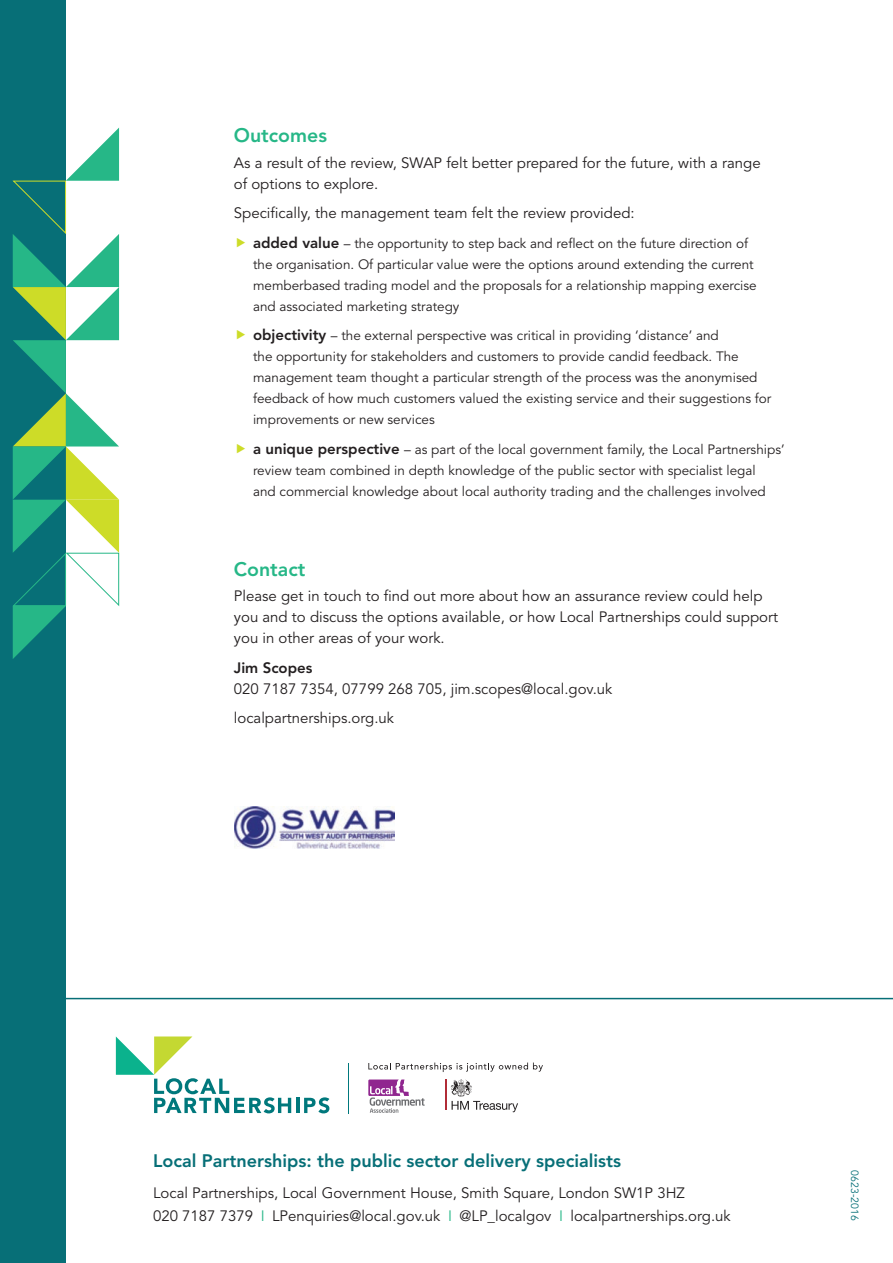
<style>
.page{position:relative;width:893px;height:1263px;background:#fff}
.page>*{position:absolute;margin:0;border:0;box-sizing:border-box;transform-origin:0 0}
.heading_2{font:800 19.5px "Avenir LT Std";color:#26b787}
.normal_text{font:800 18px "Avenir LT Std";color:#076f77}
.normal_text-2{font:15px/21px "Avenir LT Std";color:#231f20}
.heading_3{font:13.5px/21px "Avenir LT Std";color:#231f20}
.t1{font:10.5px "Avenir LT Std";color:#076f77}
.s1{font-weight:800;font-size:15px}
.s2{font-weight:800}
.s3{color:#26b787}
</style>
<div class="page">
<hr style="left:892px;top:0;width:1px;height:404px;background:#076f77">
<div style="left:0;top:0;width:66px;height:1263px;background:#076f77"></div>
<svg style="left:13px;top:128px;width:106px;height:531px"></svg>
<hr style="left:0;top:998px;width:893px;height:1px;background:#076f77">
<hr style="left:296px;top:1098px;width:3px;height:15px;background:#00787c">
<svg style="left:304px;top:1097px;width:25px;height:16px"></svg>
<svg style="left:116px;top:1036px;width:175px;height:77px"></svg>
<hr style="left:348px;top:1063px;width:1px;height:50px;background:#00787c">
<svg style="left:368px;top:1062px;width:175px;height:10px"></svg>
<svg style="left:368px;top:1079px;width:57px;height:34px"></svg>
<hr style="left:445px;top:1079px;width:1px;height:31px;background:#b12c37">
<svg style="left:451px;top:1079px;width:67px;height:33px"></svg>
<img style="left:235px;top:806px;width:160px;height:42px">
<p class="heading_2" style="left:234px;top:124px;width:95px">Outcomes</p>
<p class="normal_text-2" style="left:234px;top:152px;width:528px">As a result of the review, SWAP felt better prepared for the future, with a range of options to explore.</p>
<p class="normal_text-2" style="left:234px;top:203px;width:402px">Specifically, the management team felt the review provided:</p>
<p class="heading_3" style="left:253px;top:233px;width:505px"><span class="s1">added value</span> – the opportunity to step back and reflect on the future direction of the organisation. Of particular value were the options around extending the current memberbased trading model and the proposals for a relationship mapping exercise and associated marketing strategy</p>
<p class="heading_3" style="left:253px;top:325px;width:520px"><span class="s1">objectivity</span> – the external perspective was critical in providing ‘distance’ and<br>the opportunity for stakeholders and customers to provide candid feedback. The management team thought a particular strength of the process was the anonymised feedback of how much customers valued the existing service and their suggestions for improvements or new services</p>
<p class="heading_3" style="left:253px;top:439px;width:533px"><span class="s1">a unique perspective</span> – as part of the local government family, the Local Partnerships’ review team combined in depth knowledge of the public sector with specialist legal<br>and commercial knowledge about local authority trading and the challenges involved</p>
<p class="heading_2" style="left:234px;top:558px;width:73px">Contact</p>
<p class="normal_text-2" style="left:234px;top:586px;width:546px">Please get in touch to find out more about how an assurance review could help you and to discuss the options available, or how Local Partnerships could support you in other areas of your work.</p>
<p class="normal_text-2" style="left:234px;top:657px;width:380px"><span class="s2">Jim Scopes<br></span>020 7187 7354, 07799 268 705, jim.scopes@local.gov.uk</p>
<p class="normal_text-2" style="left:234px;top:708px;width:162px">localpartnerships.org.uk</p>
<p class="normal_text" style="left:153px;top:1150px;width:470px">Local Partnerships: the public sector delivery specialists</p>
<p class="normal_text-2" style="left:153px;top:1182px;width:579px;line-height:22.5px">Local Partnerships, Local Government House, Smith Square, London SW1P 3HZ<br>020 7187 7379 <span class="s3">I</span> LPenquiries@local.gov.uk <span class="s3">I</span> @LP_localgov <span class="s3">I</span> localpartnerships.org.uk</p>
<p class="t1" style="left:861px;top:1170px;width:52px;rotate:90deg">0623-2016</p>
</div>
